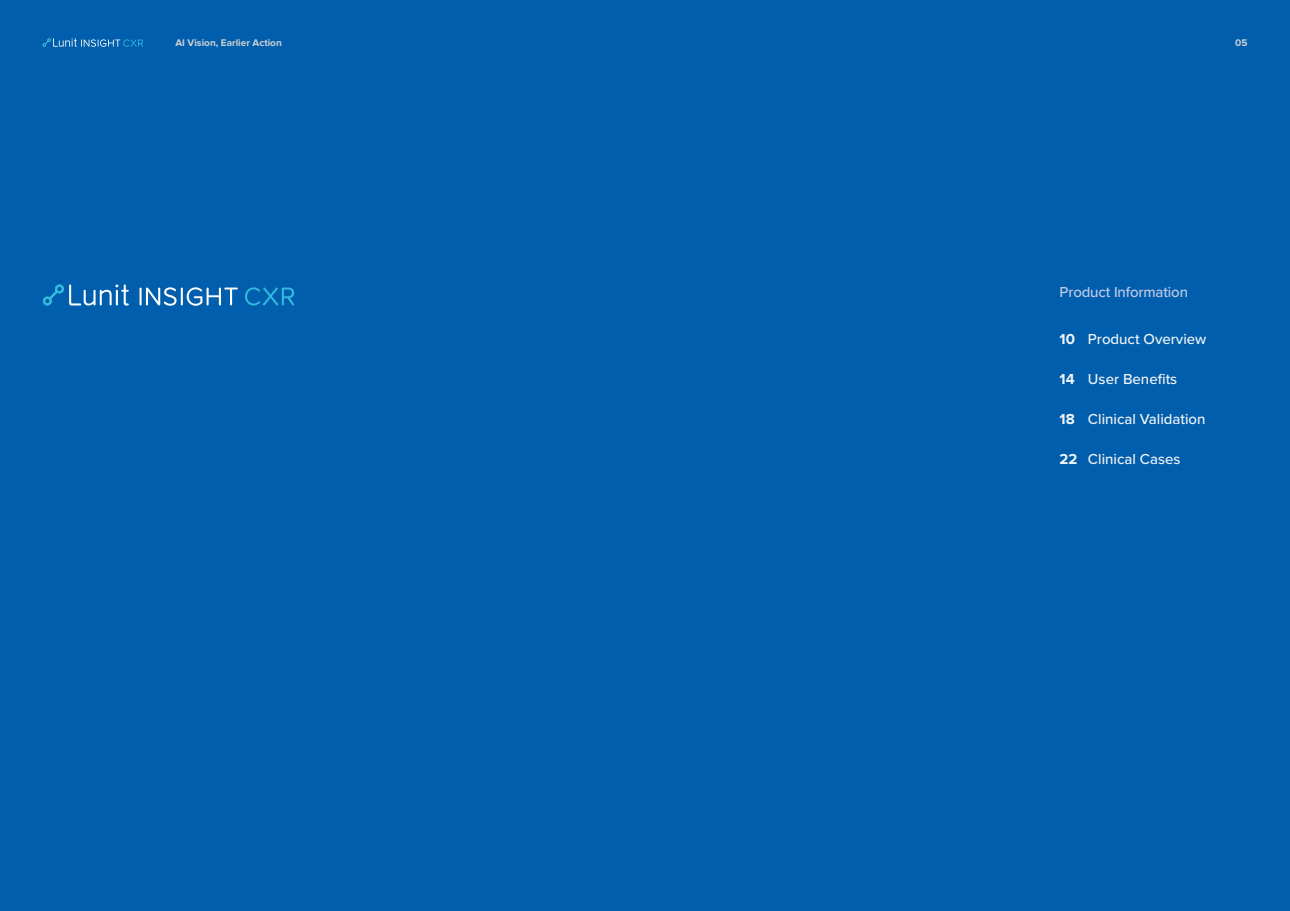
<style>
.page{position:relative;width:1290px;height:911px;background:#fff}
.page>*{position:absolute;margin:0;border:0;box-sizing:border-box;transform-origin:0 0}
.t1{font:500 15px "Proxima Nova";color:#f1f4f7}
.t2{font:500 15px "Proxima Nova";letter-spacing:-.01em;color:#c2cae7}
.t3{font:700 15px "Proxima Nova";color:#f1f4f7}
.t4{font:700 10px "Proxima Nova";color:#cfd0d0}
</style>
<div class="page">
<div style="left:0;top:0;width:645px;height:911px;background:#005ead"></div>
<div style="left:645px;top:0;width:645px;height:911px;background:#005ead"></div>
<svg style="left:43px;top:284px;width:86px;height:21px"></svg>
<svg style="left:245px;top:287px;width:49px;height:18px"></svg>
<hr style="left:139px;top:287px;width:3px;height:18px;background:#fff">
<svg style="left:146px;top:287px;width:92px;height:19px"></svg>
<svg style="left:43px;top:38px;width:100px;height:9px"></svg>
<p class="t4" style="left:175px;top:38px;width:108px">AI Vision, Earlier Action</p>
<p class="t4" style="left:1235px;top:38px;width:14px">05</p>
<p class="t2" style="left:1059px;top:281px;width:130px">Product Information</p>
<p class="t3" style="left:1059px;top:332px;width:17px">10</p>
<p class="t3" style="left:1059px;top:372px;width:17px">14</p>
<p class="t3" style="left:1059px;top:412px;width:17px">18</p>
<p class="t3" style="left:1059px;top:452px;width:20px">22</p>
<p class="t1" style="left:1088px;top:327px;width:120px">Product Overview</p>
<p class="t1" style="left:1088px;top:367px;width:91px">User Benefits</p>
<p class="t1" style="left:1088px;top:407px;width:119px">Clinical Validation</p>
<p class="t1" style="left:1088px;top:447px;width:94px">Clinical Cases</p>
</div>
